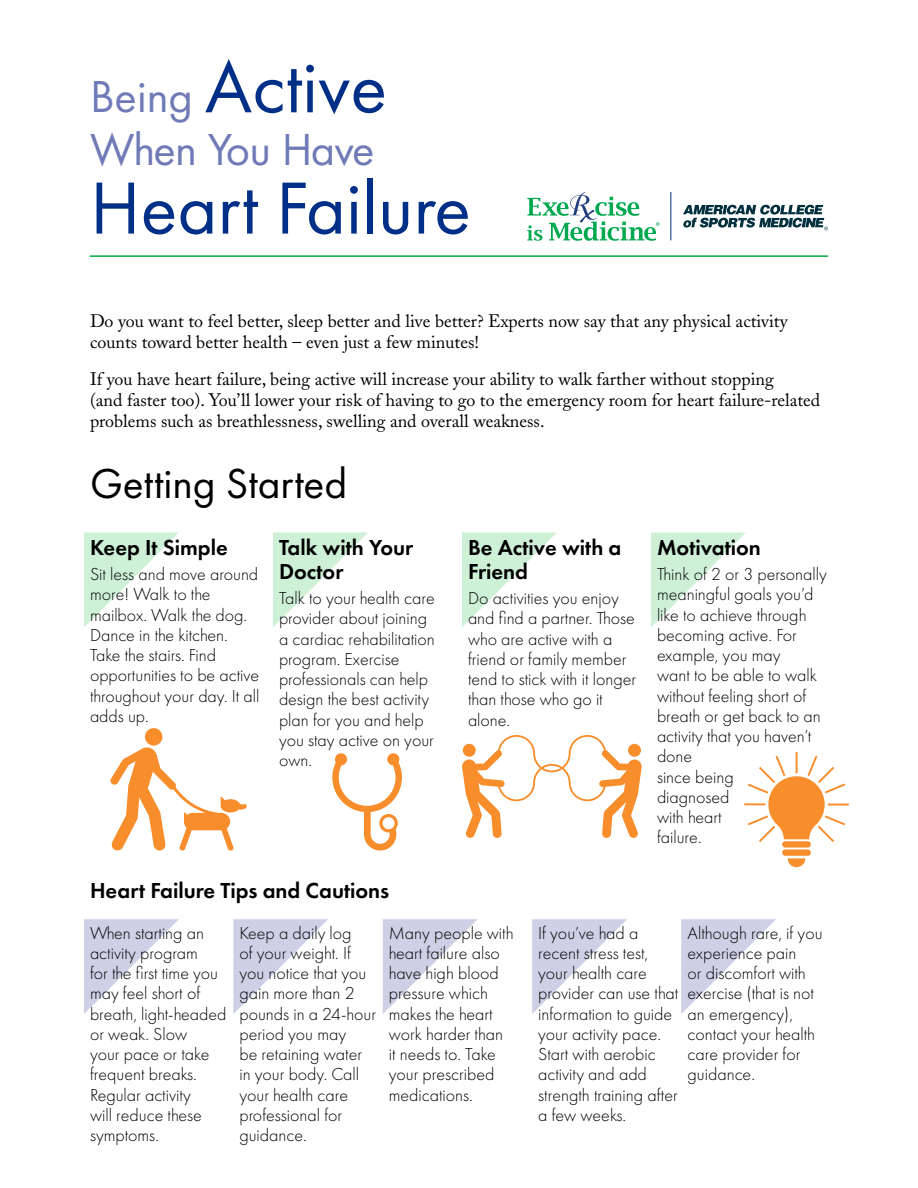
<style>
.page{position:relative;width:918px;height:1188px;background:#fff}
.page>*{position:absolute;margin:0;border:0;box-sizing:border-box;transform-origin:0 0}
.t1{font:76.5px "Futura PT";color:#002f87}
.t2{font:46.5px "Futura PT";letter-spacing:-.03em;color:#707ab7}
.t3{font:43.5px "Futura PT";color:#000}
.t4{font:600 22.5px/24px "Futura PT";color:#000}
.t5{font:300 18px/20.2px "Futura PT";color:#000}
.t6{font:18px/21px "Adobe Caslon";color:#000}
.s1{font-size:46.5px;color:#707ab7}
</style>
<div class="page">
<hr style="left:671px;top:192px;width:1px;height:48px;background:#002f87">
<svg style="left:527px;top:192px;width:133px;height:49px"></svg>
<svg style="left:683px;top:205px;width:145px;height:25px"></svg>
<hr style="left:90px;top:255px;width:738px;height:2px;background:#00ae42">
<svg style="left:84px;top:532px;width:94px;height:95px"></svg>
<svg style="left:84px;top:919px;width:94px;height:95px"></svg>
<svg style="left:273px;top:532px;width:95px;height:95px"></svg>
<svg style="left:233px;top:919px;width:95px;height:95px"></svg>
<svg style="left:462px;top:532px;width:94px;height:95px"></svg>
<svg style="left:383px;top:919px;width:94px;height:95px"></svg>
<svg style="left:651px;top:532px;width:95px;height:95px"></svg>
<svg style="left:532px;top:919px;width:95px;height:95px"></svg>
<svg style="left:681px;top:919px;width:95px;height:95px"></svg>
<svg style="left:110px;top:728px;width:137px;height:123px"></svg>
<svg style="left:332px;top:753px;width:70px;height:98px"></svg>
<div style="left:782px;top:841px;width:29px;height:7px;background:#f78d2b;border-radius:3px"></div>
<div style="left:782px;top:849px;width:29px;height:7px;background:#f78d2b;border-radius:3px"></div>
<svg style="left:788px;top:858px;width:17px;height:9px"></svg>
<hr style="left:796px;top:752px;width:2px;height:21px;background:#f78d2b">
<svg style="left:748px;top:756px;width:101px;height:86px"></svg>
<hr style="left:744px;top:803px;width:21px;height:2px;background:#f78d2b">
<svg style="left:462px;top:735px;width:180px;height:103px"></svg>
<div style="left:628px;top:744px;width:13px;height:13px;background:#f78d2b;border-radius:50%"></div>
<div style="left:463px;top:744px;width:13px;height:13px;background:#f78d2b;border-radius:50%"></div>
<h1 class="t1" style="left:90px;top:41px;width:299px"><span class="s1">Being</span> Active</h1>
<h2 class="t2" style="left:90px;top:122px;width:286px">When You Have</h2>
<h1 class="t1" style="left:90px;top:163px;width:382px">Heart Failure</h1>
<p class="t6" style="left:90px;top:310px;width:699px">Do you want to feel better, sleep better and live better? Experts now say that any physical activity counts toward better health – even just a few minutes!</p>
<p class="t6" style="left:90px;top:369px;width:732px">If you have heart failure, being active will increase your ability to walk farther without stopping<br>(and faster too). You’ll lower your risk of having to go to the emergency room for heart failure-related problems such as breathlessness, swelling and overall weakness.</p>
<h3 class="t3" style="left:90px;top:458px;width:259px">Getting Started</h3>
<p class="t4" style="left:90px;top:536px;width:139px">Keep It Simple</p>
<p class="t5" style="left:90px;top:564px;width:171px">Sit less and move around more! Walk to the mailbox. Walk the dog.<br>Dance in the kitchen.<br>Take the stairs. Find opportunities to be active throughout your day. It all adds up.</p>
<p class="t4" style="left:279px;top:536px;width:136px">Talk with Your<br>Doctor</p>
<p class="t5" style="left:279px;top:588px;width:157px">Talk to your health care provider about joining a cardiac rehabilitation program. Exercise professionals can help design the best activity plan for you and help you stay active on your own.</p>
<p class="t4" style="left:468px;top:536px;width:155px">Be Active with a<br>Friend</p>
<p class="t5" style="left:468px;top:588px;width:170px">Do activities you enjoy and find a partner. Those who are active with a friend or family member tend to stick with it longer than those who go it alone.</p>
<p class="t4" style="left:657px;top:536px;width:105px">Motivation</p>
<p class="t5" style="left:657px;top:564px;width:171px">Think of 2 or 3 personally meaningful goals you’d like to achieve through becoming active. For example, you may<br>want to be able to walk without feeling short of breath or get back to an activity that you haven’t done<br>since being<br>diagnosed<br>with heart<br>failure.</p>
<p class="t4" style="left:90px;top:879px;width:301px">Heart Failure Tips and Cautions</p>
<p class="t5" style="left:90px;top:923px;width:138px">When starting an activity program<br>for the first time you may feel short of breath, light-headed or weak. Slow<br>your pace or take frequent breaks.<br>Regular activity<br>will reduce these symptoms.</p>
<p class="t5" style="left:239px;top:923px;width:138px">Keep a daily log<br>of your weight. If you notice that you gain more than 2 pounds in a 24-hour period you may<br>be retaining water in your body. Call your health care professional for guidance.</p>
<p class="t5" style="left:389px;top:923px;width:126px">Many people with heart failure also have high blood pressure which makes the heart work harder than it needs to. Take your prescribed medications.</p>
<p class="t5" style="left:538px;top:923px;width:142px">If you’ve had a recent stress test, your health care provider can use that information to guide your activity pace.<br>Start with aerobic activity and add strength training after a few weeks.</p>
<p class="t5" style="left:688px;top:923px;width:136px">Although rare, if you experience pain<br>or discomfort with exercise (that is not an emergency), contact your health care provider for guidance.</p>
</div>
